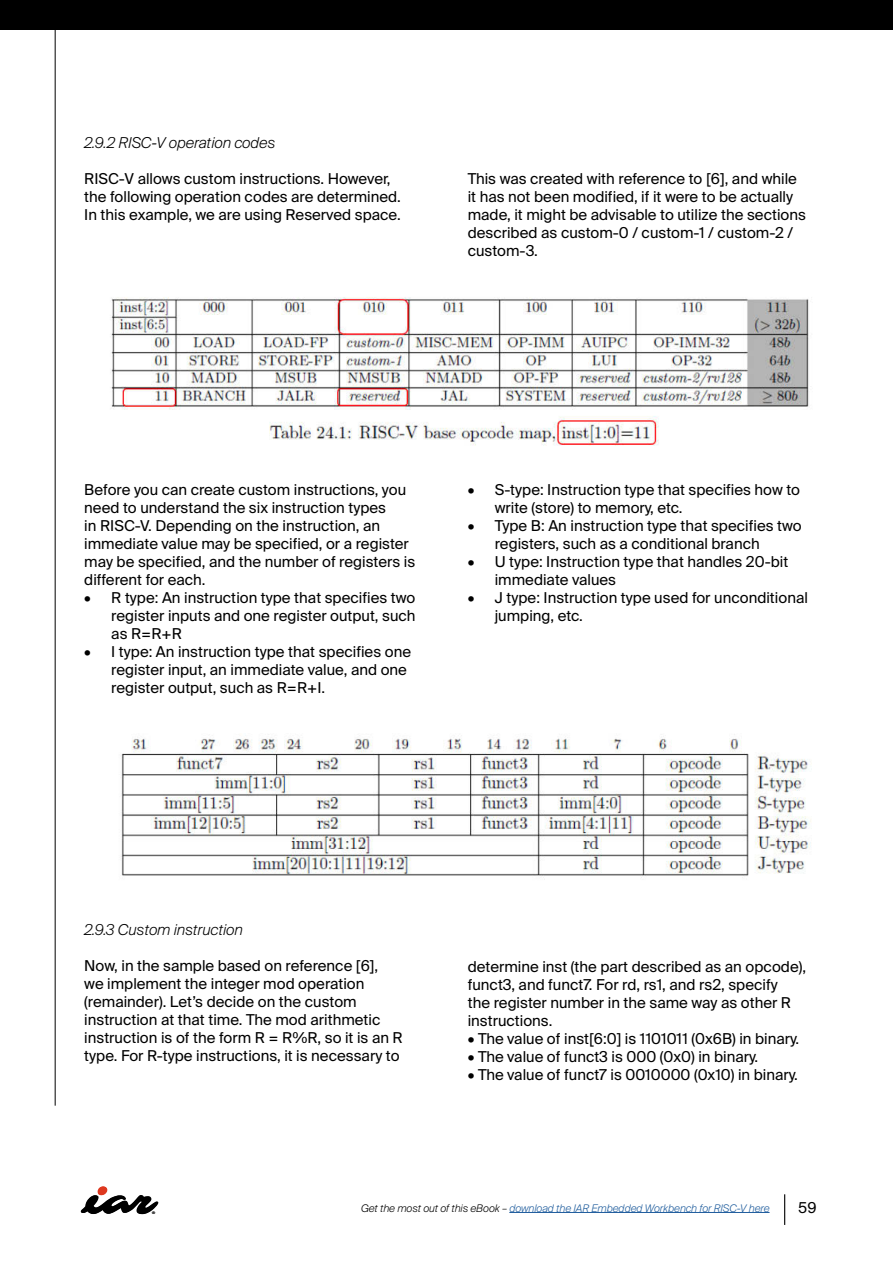
<style>
.page{position:relative;width:893px;height:1263px;background:#fff}
.page>*{position:absolute;margin:0;border:0;box-sizing:border-box;transform-origin:0 0}
.t1{font:15px/18px "Suisse Intl";color:#000}
.t2{font:italic 300 15px "Suisse Intl";color:#000}
.t3{font:italic 300 10.5px "Suisse Intl";color:#215e9e}
.s1{color:#000}
</style>
<div class="page">
<hr style="left:509px;top:1212px;width:260px;height:1px;background:#215e9e">
<hr style="left:784px;top:1194px;width:1px;height:31px;background:#000">
<svg style="left:81px;top:1186px;width:77px;height:28px"></svg>
<div style="left:0;top:0;width:892px;height:30px;background:#000"></div>
<hr style="left:55px;top:0;width:1px;height:1106px;background:#000">
<img style="left:111px;top:297px;width:698px;height:149px">
<img style="left:121px;top:734px;width:690px;height:146px">
<p class="t2" style="left:84px;top:134px;width:193px">2.9.2 RISC-V operation codes</p>
<p class="t1" style="left:84px;top:170px;width:318px">RISC-V allows custom instructions. However, the following operation codes are determined.<br>In this example, we are using Reserved space.</p>
<p class="t1" style="left:468px;top:170px;width:340px">This was created with reference to [6], and while it has not been modified, if it were to be actually made, it might be advisable to utilize the sections described as custom-0 / custom-1 / custom-2 / custom-3.</p>
<p class="t1" style="left:84px;top:481px;width:332px">Before you can create custom instructions, you need to understand the six instruction types<br>in RISC-V. Depending on the instruction, an immediate value may be specified, or a register may be specified, and the number of registers is different for each.</p>
<p class="t1" style="left:111px;top:589px;width:306px;text-align:justify;text-indent:-27px">• R type: An instruction type that specifies two register inputs and one register output, such as R=R+R</p>
<p class="t1" style="left:111px;top:643px;width:301px;text-indent:-27px">• I type: An instruction type that specifies one register input, an immediate value, and one register output, such as R=R+I.</p>
<p class="t1" style="left:495px;top:481px;width:307px;text-indent:-27px">• S-type: Instruction type that specifies how to write (store) to memory, etc.</p>
<p class="t1" style="left:495px;top:517px;width:308px;text-indent:-27px">• Type B: An instruction type that specifies two registers, such as a conditional branch</p>
<p class="t1" style="left:495px;top:553px;width:295px;text-indent:-27px">• U type: Instruction type that handles 20-bit immediate values</p>
<p class="t1" style="left:495px;top:589px;width:315px;text-indent:-27px">• J type: Instruction type used for unconditional jumping, etc.</p>
<p class="t2" style="left:84px;top:921px;width:160px">2.9.3 Custom instruction</p>
<p class="t1" style="left:84px;top:957px;width:320px">Now, in the sample based on reference [6],<br>we implement the integer mod operation (remainder). Let’s decide on the custom instruction at that time. The mod arithmetic instruction is of the form R = R%R, so it is an R type. For R-type instructions, it is necessary to</p>
<p class="t1" style="left:468px;top:957px;width:340px">determine inst (the part described as an opcode), funct3, and funct7. For rd, rs1, and rs2, specify<br>the register number in the same way as other R instructions.</p>
<p class="t1" style="left:468px;top:1029px;width:333px">• The value of inst[6:0] is 1101011 (0x6B) in binary.</p>
<p class="t1" style="left:468px;top:1047px;width:292px">• The value of funct3 is 000 (0x0) in binary.</p>
<p class="t1" style="left:468px;top:1065px;width:331px">• The value of funct7 is 0010000 (0x10) in binary.</p>
<p class="t3" style="left:361px;top:1202px;width:410px"><span class="s1">Get the most out of this eBook –</span> download the IAR Embedded Workbench for RISC-V here</p>
<p class="t1" style="left:798px;top:1198px;width:20px">59</p>
</div>
